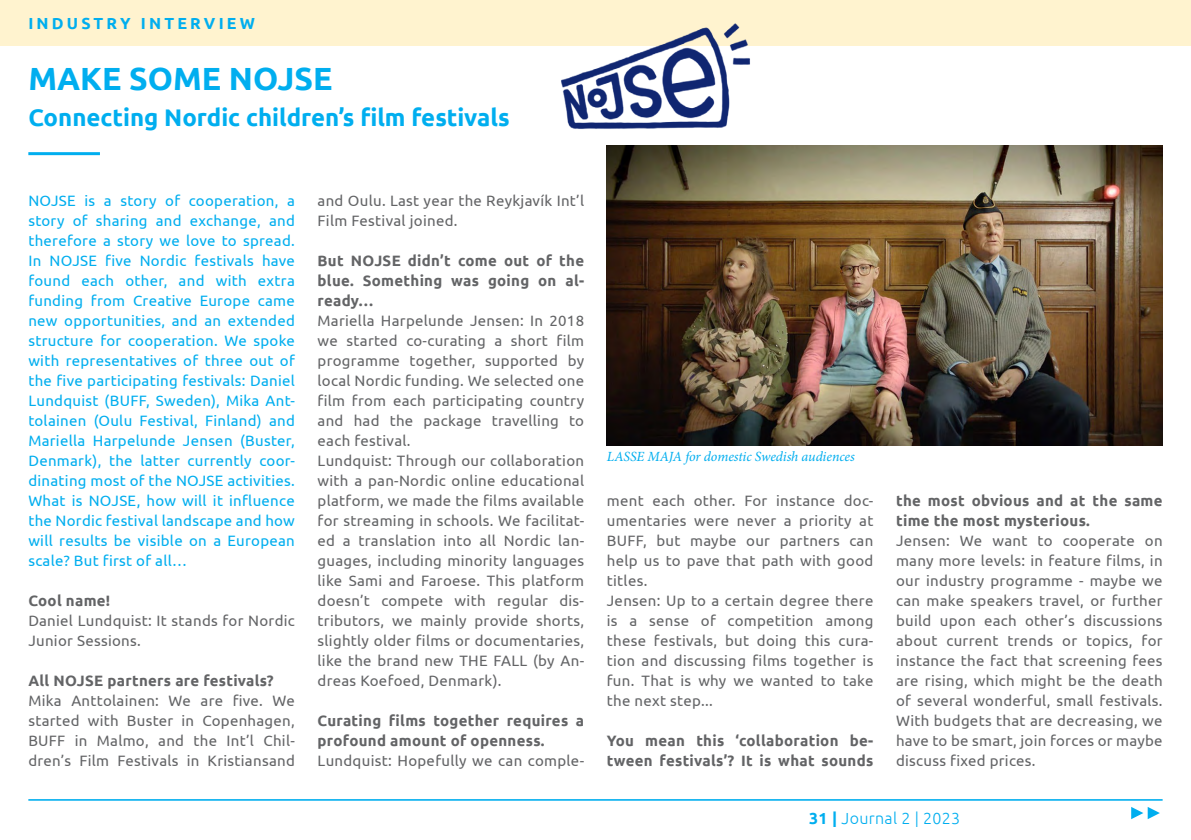
<style>
.page{position:relative;width:1191px;height:840px;background:#fff}
.page>*{position:absolute;margin:0;border:0;box-sizing:border-box;transform-origin:0 0}
.t1{font:700 32px "Ubuntu";color:#00aeef}
.t2{font:700 24px "Ubuntu";color:#00aeef}
.t3{font:700 16px "Ubuntu";letter-spacing:.2em;color:#00aeef}
.t4{font:300 16px "Ubuntu";letter-spacing:.02em;color:#00aeef}
.t5{font:15px/20px "Ubuntu";letter-spacing:.02em;color:#636466}
.t6{font:15px/20px "Ubuntu";letter-spacing:.02em;color:#00aeef;text-align:justify}
.t7{font:700 15px/20px "Ubuntu";letter-spacing:.02em;color:#636466}
.t8{font:italic 14px "Minion Pro";letter-spacing:-.01em;color:#00aeef}
.s1{font-weight:700}
</style>
<div class="page">
<img style="left:607px;top:145px;width:555px;height:300px">
<hr style="left:28px;top:798px;width:1134px;height:2px;background:#00aeef">
<div style="left:0;top:0;width:1191px;height:45px;background:#fff3cf"></div>
<hr style="left:28px;top:152px;width:72px;height:3px;background:#00aeef">
<svg style="left:1131px;top:807px;width:28px;height:11px"></svg>
<img style="left:555px;top:23px;width:200px;height:124px">
<p class="t3" style="left:28px;top:14px;width:213px">In dus try In terv iew</p>
<h1 class="t1" style="left:28px;top:59px;width:306px">MAKE SOME NOJSE</h1>
<h2 class="t2" style="left:28px;top:103px;width:483px">Connecting Nordic children’s film festivals</h2>
<p class="t6" style="left:28px;top:190px;width:268px">NOJSE is a story of cooperation, a story of sharing and exchange, and therefore a story we love to spread.<br>In NOJSE five Nordic festivals have found each other, and with extra funding from Creative Europe came new opportunities, and an extended structure for cooperation. We spoke with representatives of three out of the five participating festivals: Daniel Lundquist (BUFF, Sweden), Mika Ant&shy;tolainen (Oulu Festival, Finland) and Mariella Harpelunde Jensen (Buster, Denmark), the latter currently coor&shy;dinating most of the NOJSE activities.<br>What is NOJSE, how will it influence the Nordic festival landscape and how will results be visible on a European scale? But first of all…</p>
<p class="t7" style="left:28px;top:590px;width:83px">Cool name!</p>
<p class="t5" style="left:28px;top:609px;width:268px">Daniel Lundquist: It stands for Nordic<br>Junior Sessions.</p>
<p class="t7" style="left:28px;top:670px;width:247px">All NOJSE partners are festivals?</p>
<p class="t5" style="left:28px;top:689px;width:268px;text-align:justify">Mika Anttolainen: We are five. We started with Buster in Copenhagen, BUFF in Malmo, and the Int’l Chil&shy;dren’s Film Festivals in Kristiansand</p>
<p class="t5" style="left:317px;top:190px;width:268px">and Oulu. Last year the Reykjavík Int’l<br>Film Festival joined.</p>
<p class="t7" style="left:317px;top:250px;width:268px;text-align:justify">But NOJSE didn’t come out of the blue. Something was going on al&shy;ready…</p>
<p class="t5" style="left:317px;top:310px;width:268px">Mariella Harpelunde Jensen: In 2018 we started co-curating a short film programme together, supported by local Nordic funding. We selected one film from each participating country and had the package travelling to each festival.<br>Lundquist: Through our collaboration with a pan-Nordic online educational platform, we made the films available for streaming in schools. We facilitat&shy;ed a translation into all Nordic lan&shy;guages, including minority languages like Sami and Faroese. This platform doesn’t compete with regular dis&shy;tributors, we mainly provide shorts, slightly older films or documentaries, like the brand new THE FALL (by An&shy;dreas Koefoed, Denmark).</p>
<p class="t7" style="left:317px;top:710px;width:268px">Curating films together requires a profound amount of openness.</p>
<p class="t5" style="left:317px;top:749px;width:268px">Lundquist: Hopefully we can comple-</p>
<p class="t8" style="left:607px;top:446px;width:249px">LASSE MAJA for domestic Swedish audiences</p>
<p class="t5" style="left:607px;top:489px;width:268px">ment each other. For instance doc&shy;umentaries were never a priority at<br>BUFF, but maybe our partners can help us to pave that path with good titles.<br>Jensen: Up to a certain degree there is a sense of competition among these festivals, but doing this cura&shy;tion and discussing films together is fun. That is why we wanted to take the next step...</p>
<p class="t7" style="left:607px;top:730px;width:268px">You mean this ‘collaboration be&shy;tween festivals’? I t is what sounds</p>
<p class="t7" style="left:896px;top:490px;width:268px">the most obvious and at the same time the most mysterious.</p>
<p class="t5" style="left:896px;top:529px;width:268px;text-align:justify">Jensen: We want to cooperate on many more levels: in feature films, in our industry programme - maybe we can make speakers travel, or further build upon each other’s discussions about current trends or topics, for instance the fact that screening fees are rising, which might be the death of several wonderful, small festivals.<br>With budgets that are decreasing, we have to be smart, join forces or maybe discuss fixed prices.</p>
<p class="t4" style="left:809px;top:807px;width:153px"><span class="s1">31 |</span> Journal 2 | 2023</p>
</div>
